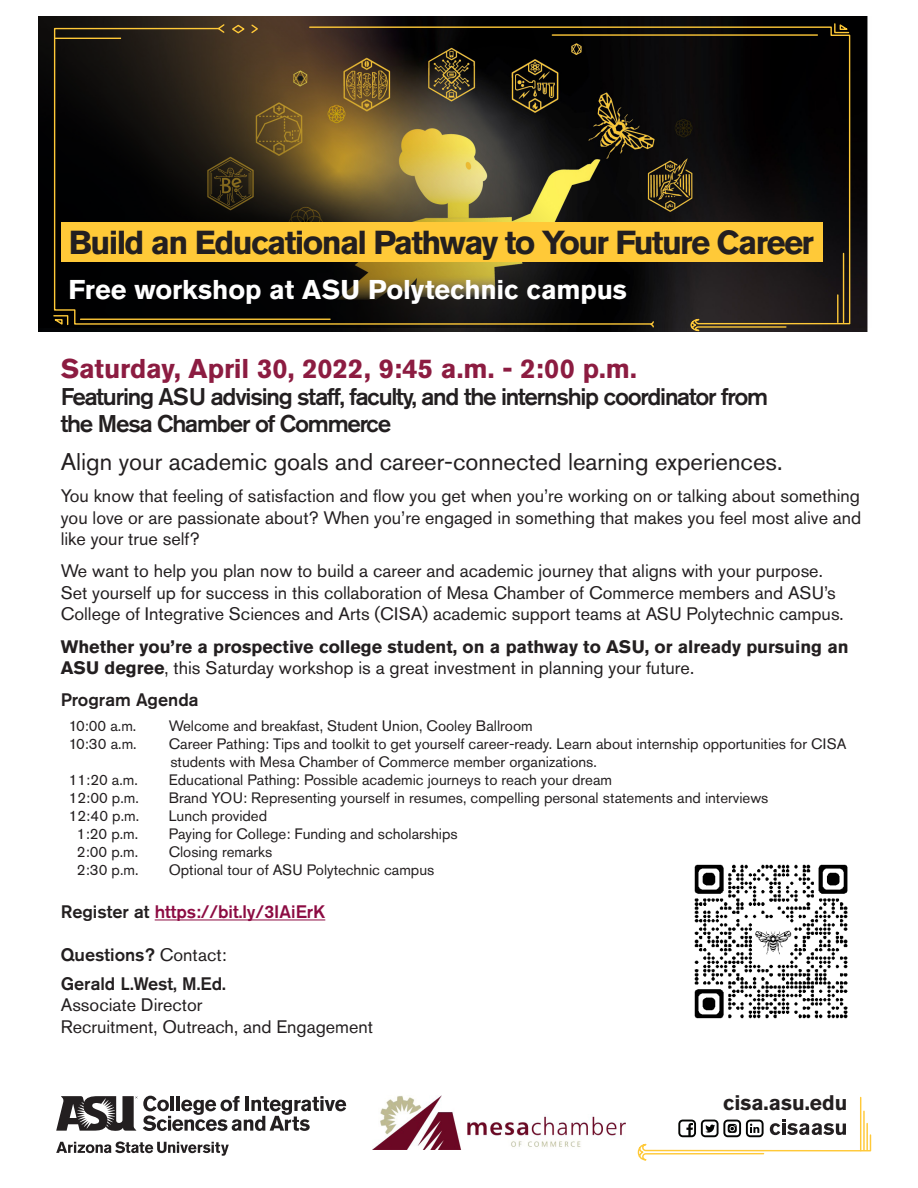
<style>
.page{position:relative;width:918px;height:1188px;background:#fff}
.page>*{position:absolute;margin:0;border:0;box-sizing:border-box;transform-origin:0 0}
.t1{font:700 33px "Akzidenz Grotesk Std";letter-spacing:-.05em;color:#231f20}
.t2{font:700 27px "Akzidenz Grotesk Std";color:#8c1c41}
.t3{font:700 27px "Akzidenz Grotesk Std";letter-spacing:-.005em;color:#fff}
.t4{font:500 24px/27px "Akzidenz Grotesk Std";letter-spacing:-.05em;color:#231f20}
.t5{font:24px "Akzidenz Grotesk Std";color:#231f20}
.t6{font:700 21px "Akzidenz Grotesk Std";color:#231f20}
.t7{font:18px/21.6px "Akzidenz Grotesk Std";color:#231f20;text-align:justify}
.t8{font:700 18px/21.6px "Akzidenz Grotesk Std";color:#231f20}
.t9{font:500 18px "Akzidenz Grotesk Std";color:#231f20}
.t10{font:500 18px "Akzidenz Grotesk Std";color:#8c0b42}
.t11{font:15px/18px "Akzidenz Grotesk Std";color:#231f20}
.s1{font-weight:400}
.s2{color:#231f20}
</style>
<div class="page">
<svg style="left:38px;top:16px;width:830px;height:312px;background:#0d0a0a"></svg>
<svg style="left:637px;top:1096px;width:235px;height:65px"></svg>
<svg style="left:56px;top:1141px;width:173px;height:15px"></svg>
<svg style="left:56px;top:1096px;width:290px;height:35px"></svg>
<svg style="left:51px;top:314px;width:18px;height:12px"></svg>
<svg style="left:833px;top:22px;width:19px;height:12px"></svg>
<svg style="left:53px;top:27px;width:255px;height:298px;background:#221b10"></svg>
<hr style="left:54px;top:38px;width:67px;height:1px;background:#ffc938">
<svg style="left:216px;top:23px;width:44px;height:11px"></svg>
<svg style="left:308px;top:26px;width:543px;height:306px;background:#352d19"></svg>
<div style="left:61px;top:222px;width:761px;height:40px;background:#ffc938"></div>
<hr style="left:155px;top:920px;width:170px;height:1px;background:#8c0b42">
<img style="left:694px;top:864px;width:154px;height:155px">
<img style="left:373px;top:1095px;width:252px;height:55px">
<p class="t1" style="left:69px;top:223px;width:747px">Build an Educational Pathway to Your Future Career</p>
<p class="t3" style="left:69px;top:274px;width:560px">Free workshop at ASU Polytechnic campus</p>
<p class="t2" style="left:61px;top:353px;width:578px">Saturday, April 30, 2022, 9:45 a.m. - 2:00 p.m.</p>
<p class="t4" style="left:61px;top:383px;width:709px">Featuring ASU advising staff, faculty, and the internship coordinator from the Mesa Chamber of Commerce</p>
<p class="t5" style="left:61px;top:447px;width:723px">Align your academic goals and career-connected learning experiences.</p>
<p class="t7" style="left:61px;top:485px;width:802px">You know that feeling of satisfaction and flow you get when you’re working on or talking about something you love or are passionate about? When you’re engaged in something that makes you feel most alive and like your true self?</p>
<p class="t7" style="left:61px;top:560px;width:764px">We want to help you plan now to build a career and academic journey that aligns with your purpose.</p>
<p class="t7" style="left:61px;top:582px;width:785px">Set yourself up for success in this collaboration of Mesa Chamber of Commerce members and ASU’s<br>College of Integrative Sciences and Arts (CISA) academic support teams at ASU Polytechnic campus.</p>
<p class="t8" style="left:61px;top:635px;width:790px">Whether you’re a prospective college student, on a pathway to ASU, or already pursuing an<br>ASU degree<span class="s1">, this Saturday workshop is a great investment in planning your future.</span></p>
<p class="t9" style="left:61px;top:689px;width:139px">Program Agenda</p>
<p class="t11" style="left:69px;top:717px;width:69px">10:00 a.m.</p>
<p class="t11" style="left:169px;top:717px;width:366px">Welcome and breakfast, Student Union, Cooley Ballroom</p>
<p class="t11" style="left:69px;top:735px;width:69px">10:30 a.m.</p>
<p class="t11" style="left:169px;top:735px;width:679px">Career Pathing: Tips and toolkit to get yourself career-ready. Learn about internship opportunities for CISA students with Mesa Chamber of Commerce member organizations.</p>
<p class="t11" style="left:69px;top:771px;width:71px">11:20 a.m.</p>
<p class="t11" style="left:169px;top:771px;width:445px">Educational Pathing: Possible academic journeys to reach your dream</p>
<p class="t11" style="left:69px;top:789px;width:71px">12:00 p.m.</p>
<p class="t11" style="left:169px;top:789px;width:601px">Brand YOU: Representing yourself in resumes, compelling personal statements and interviews</p>
<p class="t11" style="left:69px;top:807px;width:72px">12:40 p.m.</p>
<p class="t11" style="left:169px;top:807px;width:100px">Lunch provided</p>
<p class="t11" style="left:77px;top:825px;width:63px">1:20 p.m.</p>
<p class="t11" style="left:169px;top:825px;width:290px">Paying for College: Funding and scholarships</p>
<p class="t11" style="left:77px;top:843px;width:63px">2:00 p.m.</p>
<p class="t11" style="left:169px;top:843px;width:105px">Closing remarks</p>
<p class="t11" style="left:77px;top:861px;width:63px">2:30 p.m.</p>
<p class="t11" style="left:169px;top:861px;width:267px">Optional tour of ASU Polytechnic campus</p>
<p class="t10" style="left:61px;top:901px;width:266px"><span class="s2">Register at</span> https://bit.ly/3IAiErK</p>
<p class="t9" style="left:61px;top:944px;width:168px">Questions? <span class="s1">Contact:</span></p>
<p class="t9" style="left:61px;top:972px;width:167px">Gerald L.West, M.Ed.</p>
<p class="t7" style="left:61px;top:994px;width:143px">Associate Director</p>
<p class="t7" style="left:61px;top:1016px;width:314px">Recruitment, Outreach, and Engagement</p>
<h3 class="t6" style="left:723px;top:1091px;width:126px">cisa.asu.edu</h3>
</div>
